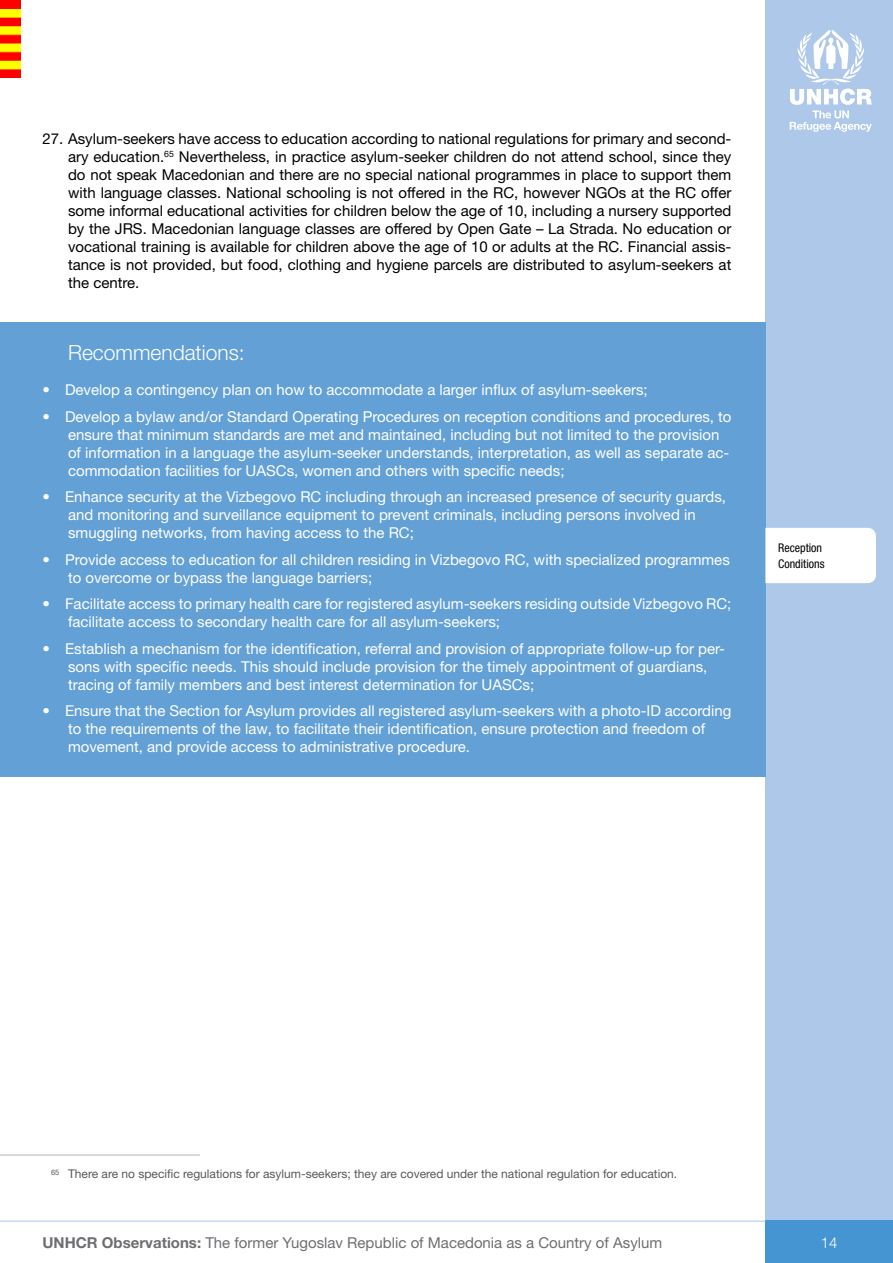
<style>
.page{position:relative;width:893px;height:1263px;background:#fff}
.page>*{position:absolute;margin:0;border:0;box-sizing:border-box;transform-origin:0 0}
.t1{font:300 21px "Helvetica Neue CE";color:#fff}
.t2{font:15px/18px "Helvetica Neue CE";color:#fff}
.t3{font:15px/18px "Helvetica Neue CE";color:#000;text-align:justify}
.t4{font:15px "Helvetica Neue CE";color:#6d6e71}
.t5{font:300 15px "Helvetica Neue CE";color:#fff}
.t6{font:12px "Helvetica Neue CE";color:#58595b}
.t7{font:condensed 12px/16.5px "Helvetica Neue CE";color:#000}
.s1{font-weight:700}
</style>
<div class="page">
<div style="left:765px;top:0;width:128px;height:1263px;background:#adc8e9"></div>
<svg style="left:790px;top:30px;width:82px;height:102px"></svg>
<img style="left:0;top:0;width:21px;height:78px">
<div style="left:0;top:323px;width:765px;height:59px;background:#62a0d6"></div>
<div style="left:0;top:375px;width:765px;height:44px;background:#62a0d6"></div>
<div style="left:0;top:401px;width:765px;height:99px;background:#62a0d6"></div>
<div style="left:0;top:482px;width:765px;height:80px;background:#62a0d6"></div>
<div style="left:0;top:544px;width:765px;height:63px;background:#62a0d6"></div>
<div style="left:0;top:589px;width:765px;height:62px;background:#62a0d6"></div>
<div style="left:0;top:633px;width:765px;height:81px;background:#62a0d6"></div>
<div style="left:0;top:696px;width:765px;height:80px;background:#62a0d6"></div>
<hr style="left:0;top:1154px;width:200px;height:1px;background:#bcbec0">
<div style="left:765px;top:528px;width:111px;height:55px;background:#fff"></div>
<div style="left:765px;top:1220px;width:128px;height:43px;background:#4495d1"></div>
<hr style="left:0;top:1221px;width:765px;height:1px;background:#adc8e9">
<p class="t3" style="left:68px;top:130px;width:665px;text-indent:-26px">27. Asylum-seekers have access to education according to national regulations for primary and second&shy;ary education.<sup>65</sup> Nevertheless, in practice asylum-seeker children do not attend school, since they do not speak Macedonian and there are no special national programmes in place to support them with language classes. National schooling is not offered in the RC, however NGOs at the RC offer some informal educational activities for children below the age of 10, including a nursery supported by the JRS. Macedonian language classes are offered by Open Gate – La Strada. No education or vocational training is available for children above the age of 10 or adults at the RC. Financial assis&shy;tance is not provided, but food, clothing and hygiene parcels are distributed to asylum-seekers at the centre.</p>
<h1 class="t1" style="left:68px;top:340px;width:178px">Recommendations:</h1>
<p class="t2" style="left:43px;top:381px;width:607px">• Develop a contingency plan on how to accommodate a larger influx of asylum-seekers;</p>
<p class="t2" style="left:68px;top:407px;width:665px;text-indent:-26px">• Develop a bylaw and/or Standard Operating Procedures on reception conditions and procedures, to ensure that minimum standards are met and maintained, including but not limited to the provision of information in a language the asylum-seeker understands, interpretation, as well as separate ac&shy;commodation facilities for UASCs, women and others with specific needs;</p>
<p class="t2" style="left:68px;top:488px;width:659px;text-indent:-26px">• Enhance security at the Vizbegovo RC including through an increased presence of security guards, and monitoring and surveillance equipment to prevent criminals, including persons involved in smuggling networks, from having access to the RC;</p>
<p class="t2" style="left:68px;top:550px;width:663px;text-indent:-26px">• Provide access to education for all children residing in Vizbegovo RC, with specialized programmes to overcome or bypass the language barriers;</p>
<p class="t2" style="left:68px;top:595px;width:665px;text-indent:-26px">• Facilitate access to primary health care for registered asylum-seekers residing outside Vizbegovo RC; facilitate access to secondary health care for all asylum-seekers;</p>
<p class="t2" style="left:68px;top:639px;width:659px;text-indent:-26px">• Establish a mechanism for the identification, referral and provision of appropriate follow-up for per&shy;sons with specific needs. This should include provision for the timely appointment of guardians, tracing of family members and best interest determination for UASCs;</p>
<p class="t2" style="left:68px;top:702px;width:665px;text-indent:-26px">• Ensure that the Section for Asylum provides all registered asylum-seekers with a photo-ID according to the requirements of the law, to facilitate their identification, ensure protection and freedom of movement, and provide access to administrative procedure.</p>
<p class="t7" style="left:778px;top:539px;width:48px">Reception<br>Conditions</p>
<p class="t6" style="left:51px;top:1166px;width:628px"><sup>65</sup> There are no specific regulations for asylum-seekers; they are covered under the national regulation for education.</p>
<p class="t4" style="left:43px;top:1233px;width:621px"><span class="s1">UNHCR Observations:</span> The former Yugoslav Republic of Macedonia as a Country of Asylum</p>
<p class="t5" style="left:821px;top:1233px;width:18px">14</p>
</div>
